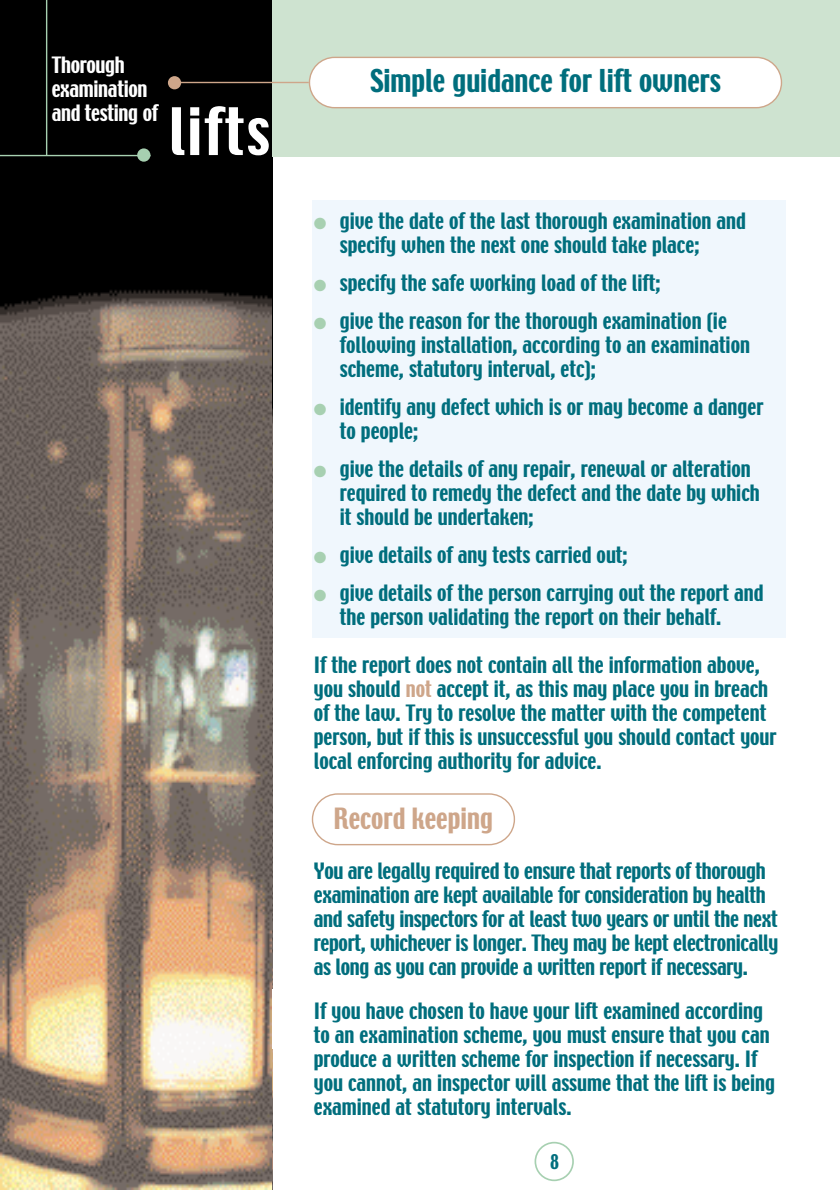
<style>
.page{position:relative;width:840px;height:1190px;background:#fff}
.page>*{position:absolute;margin:0;border:0;box-sizing:border-box;transform-origin:0 0}
.t1{font:58px "Techno";letter-spacing:.04em;color:#fff}
.t2{font:28px "Techno";color:#006e7d}
.t3{font:26px "Techno";color:#cea68a}
.t4{font:20px/24px "Techno";color:#006e7d}
.t5{font:20px/24px "Techno";letter-spacing:-.015em;color:#fff}
.t6{font:18px "Techno";color:#006e7d}
.s1{color:#a7d0b1}
.s2{color:#cea68a}
</style>
<div class="page">
<img style="left:0;top:0;width:272px;height:1190px">
<div style="left:272px;top:0;width:568px;height:156px;background:#cee3d0"></div>
<div style="left:137px;top:148px;width:13px;height:14px;background:#a7d0b1;border-radius:50%"></div>
<div style="left:309px;top:57px;width:472px;height:51px;background:#fff;border-radius:25px"></div>
<div style="left:309px;top:57px;width:473px;height:51px;border:1px solid #cea68a;border-radius:25px"></div>
<hr style="left:169px;top:82px;width:140px;height:1px;background:#cea68a">
<div style="left:168px;top:76px;width:13px;height:13px;background:#cea68a;border-radius:50%"></div>
<hr style="left:0;top:155px;width:151px;height:1px;background:#a7d0b1">
<hr style="left:46px;top:0;width:1px;height:155px;background:#a7d0b1">
<div style="left:535px;top:1142px;width:39px;height:39px;border:2px solid #a7d0b1;border-radius:50%"></div>
<div style="left:312px;top:201px;width:473px;height:437px;background:#f0f7fd"></div>
<div style="left:312px;top:793px;width:203px;height:52px;border:1px solid #cea68a;border-radius:25px"></div>
<p class="t5" style="left:52px;top:55px;width:108px">Thorough examination and testing of</p>
<h1 class="t1" style="left:169px;top:107px;width:102px">lifts</h1>
<h2 class="t2" style="left:370px;top:69px;width:352px">Simple guidance for lift owners</h2>
<p class="t4" style="left:340px;top:210px;width:408px;text-indent:-26px"><span class="s1">●</span> give the date of the last thorough examination and specify when the next one should take place;</p>
<p class="t4" style="left:314px;top:272px;width:348px"><span class="s1">●</span> specify the safe working load of the lift;</p>
<p class="t4" style="left:340px;top:310px;width:412px;text-indent:-26px"><span class="s1">●</span> give the reason for the thorough examination (ie following installation, according to an examination scheme, statutory interval, etc);</p>
<p class="t4" style="left:340px;top:396px;width:425px;text-indent:-26px"><span class="s1">●</span> identify any defect which is or may become a danger to people;</p>
<p class="t4" style="left:340px;top:458px;width:422px;text-indent:-26px"><span class="s1">●</span> give the details of any repair, renewal or alteration required to remedy the defect and the date by which it should be undertaken;</p>
<p class="t4" style="left:314px;top:544px;width:315px"><span class="s1">●</span> give details of any tests carried out;</p>
<p class="t4" style="left:340px;top:582px;width:425px;text-indent:-26px"><span class="s1">●</span> give details of the person carrying out the report and the person validating the report on their behalf.</p>
<p class="t4" style="left:314px;top:654px;width:464px">If the report does not contain all the information above, you should <span class="s2">not</span> accept it, as this may place you in breach of the law. Try to resolve the matter with the competent person, but if this is unsuccessful you should contact your local enforcing authority for advice.</p>
<h3 class="t3" style="left:334px;top:808px;width:161px">Record keeping</h3>
<p class="t4" style="left:314px;top:860px;width:466px">You are legally required to ensure that reports of thorough examination are kept available for consideration by health and safety inspectors for at least two years or until the next report, whichever is longer. They may be kept electronically as long as you can provide a written report if necessary.</p>
<p class="t4" style="left:314px;top:1000px;width:463px">If you have chosen to have your lift examined according to an examination scheme, you must ensure that you can produce a written scheme for inspection if necessary. If you cannot, an inspector will assume that the lift is being examined at statutory intervals.</p>
<p class="t6" style="left:550px;top:1154px;width:10px">8</p>
</div>
